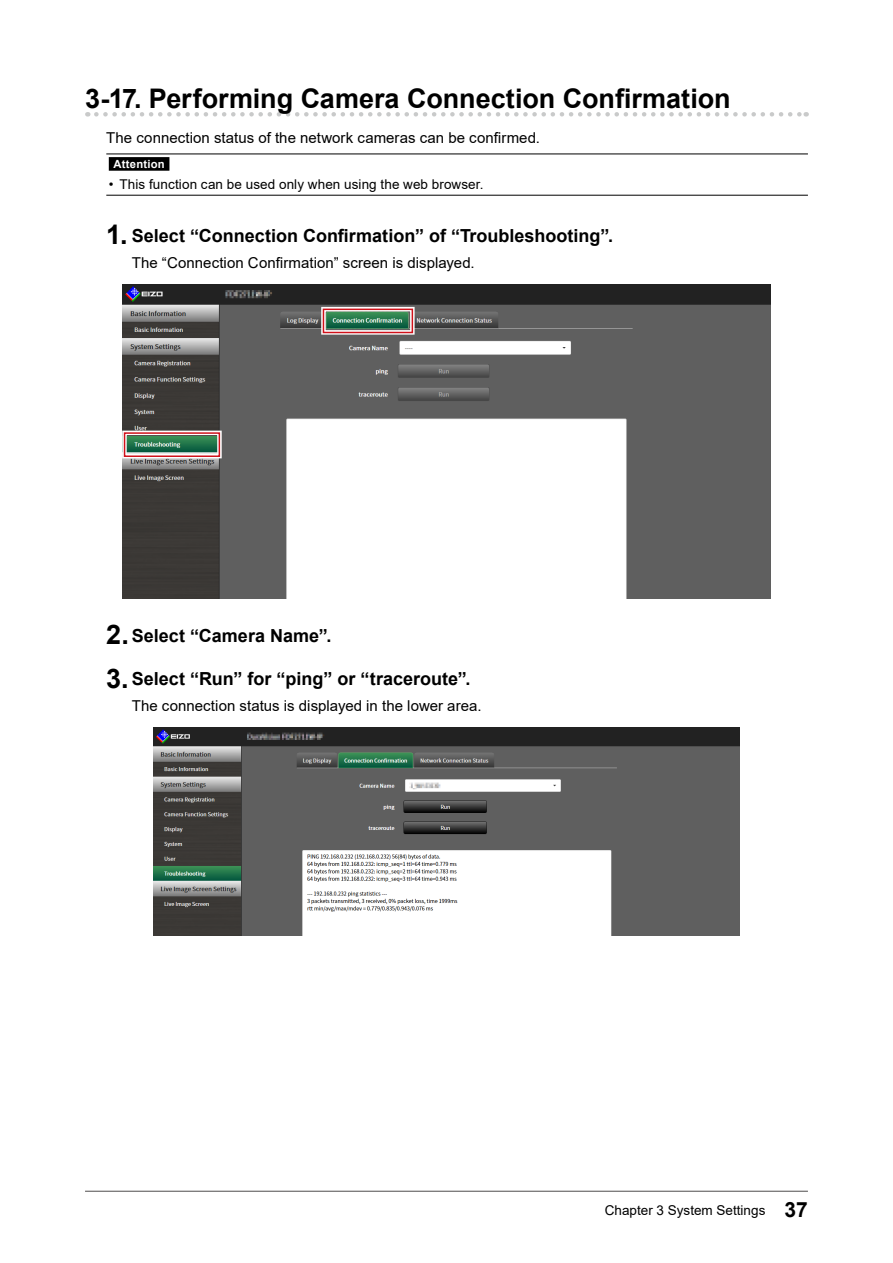
<style>
.page{position:relative;width:893px;height:1263px;background:#fff}
.page>*{position:absolute;margin:0;border:0;box-sizing:border-box;transform-origin:0 0}
.t1{font:700 27px "Arial";color:#000}
.t2{font:700 18px "Arial";color:#000}
.t3{font:15px "Arial";letter-spacing:.005em;color:#000}
.t4{font:13.5px "Arial";letter-spacing:.005em;color:#000}
.t5{font:700 11.25px "Arial";letter-spacing:.02em;color:#fff}
.s1{font-size:27px}
.s2{font-weight:700;font-size:21px}
</style>
<div class="page">
<hr style="left:85px;top:1191px;width:723px;height:1px;background:#595757">
<svg style="left:96px;top:112px;width:711px;height:5px"></svg>
<hr style="left:106px;top:154px;width:702px;height:1px;background:#000">
<hr style="left:106px;top:195px;width:702px;height:1px;background:#000">
<div style="left:109px;top:157px;width:60px;height:14px;background:#000"></div>
<img style="left:123px;top:284px;width:648px;height:314px">
<div style="left:122px;top:431px;width:100px;height:27px;border:4px solid #fff"></div>
<div style="left:124px;top:432px;width:96px;height:25px;border:2px solid #d0121b"></div>
<div style="left:321px;top:307px;width:94px;height:28px;border:4px solid #fff"></div>
<div style="left:323px;top:309px;width:90px;height:24px;border:2px solid #d0121b"></div>
<img style="left:153px;top:728px;width:587px;height:207px">
<h1 class="t1" style="left:85px;top:80px;width:647px">3-17. Performing Camera Connection Confirmation</h1>
<p class="t3" style="left:106px;top:127px;width:435px">The connection status of the network cameras can be confirmed.</p>
<p class="t5" style="left:113px;top:156px;width:53px">Attention</p>
<p class="t4" style="left:109px;top:175px;width:376px">• This function can be used only when using the web browser.</p>
<p class="t2" style="left:106px;top:223px;width:508px"><span class="s1">1.</span> Select “Connection Confirmation” of “Troubleshooting”.</p>
<p class="t3" style="left:132px;top:252px;width:344px">The “Connection Confirmation” screen is displayed.</p>
<p class="t2" style="left:106px;top:623px;width:227px"><span class="s1">2.</span>Select “Camera Name”.</p>
<p class="t2" style="left:106px;top:666px;width:366px"><span class="s1">3.</span> Select “Run” for “ping” or “traceroute”.</p>
<p class="t3" style="left:132px;top:695px;width:351px">The connection status is displayed in the lower area.</p>
<p class="t4" style="left:605px;top:1201px;width:205px">Chapter 3 System Settings <span class="s2">37</span></p>
</div>
